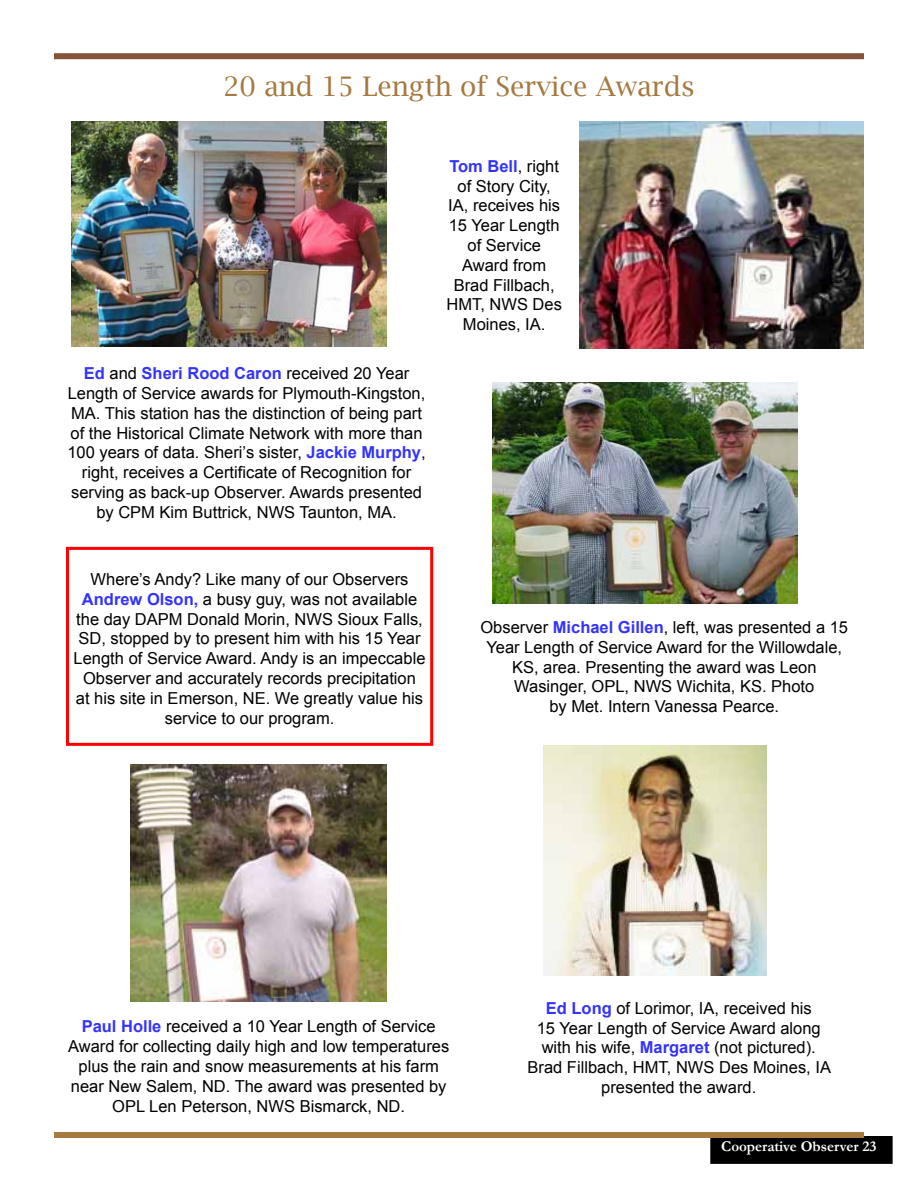
<style>
.page{position:relative;width:918px;height:1188px;background:#fff}
.page>*{position:absolute;margin:0;border:0;box-sizing:border-box;transform-origin:0 0}
.t1{font:27px "Lucida Bright";color:#a5793f}
.t2{font:16.5px/19.8px "Arial";color:#000;text-align:center}
.t3{font:700 15px "Garamond";color:#fff}
.s1{font-weight:700;color:#33f}
</style>
<div class="page">
<div style="left:711px;top:1137px;width:181px;height:26px;background:#000"></div>
<div style="left:710px;top:1136px;width:183px;height:28px;border:2px solid #000"></div>
<div style="left:54px;top:1132px;width:810px;height:6px;background:#a5793f"></div>
<img style="left:72px;top:122px;width:315px;height:224px">
<div style="left:54px;top:53px;width:810px;height:6px;background:#845339"></div>
<img style="left:579px;top:122px;width:285px;height:226px">
<img style="left:543px;top:746px;width:223px;height:230px">
<img style="left:130px;top:765px;width:257px;height:237px">
<img style="left:493px;top:382px;width:304px;height:222px">
<div style="left:66px;top:547px;width:367px;height:199px;border:3px solid #f00"></div>
<h1 class="t1" style="left:223px;top:71px;width:473px">20 and 15 Length of Service Awards</h1>
<p class="t2" style="left:67px;top:364px;width:360px"><span class="s1">Ed</span> and <span class="s1">Sheri Rood Caron</span> received 20 Year Length of Service awards for Plymouth-Kingston, MA. This station has the distinction of being part of the Historical Climate Network with more than 100 years of data. Sheri’s sister, <span class="s1">Jackie Murphy</span>, right, receives a Certificate of Recognition for serving as back-up Observer. Awards presented by CPM Kim Buttrick, NWS Taunton, MA.</p>
<p class="t2" style="left:74px;top:569px;width:353px">Where’s Andy? Like many of our Observers <span class="s1">Andrew Olson,</span> a busy guy, was not available the day DAPM Donald Morin, NWS Sioux Falls, SD, stopped by to present him with his 15 Year Length of Service Award. Andy is an impeccable Observer and accurately records precipitation<br>at his site in Emerson, NE. We greatly value his service to our program.</p>
<p class="t2" style="left:446px;top:156px;width:117px"><span class="s1">Tom Bell</span>, right of Story City,<br>IA, receives his<br>15 Year Length of Service<br>Award from<br>Brad Fillbach,<br>HMT, NWS Des<br>Moines, IA.</p>
<p class="t2" style="left:480px;top:618px;width:369px">Observer <span class="s1">Michael Gillen</span>, left, was presented a 15<br>Year Length of Service Award for the Willowdale, KS, area. Presenting the award was Leon Wasinger, OPL, NWS Wichita, KS. Photo<br>by Met. Intern Vanessa Pearce.</p>
<p class="t2" style="left:68px;top:1017px;width:383px"><span class="s1">Paul Holle</span> received a 10 Year Length of Service Award for collecting daily high and low temperatures plus the rain and snow measurements at his farm near New Salem, ND. The award was presented by OPL Len Peterson, NWS Bismarck, ND.</p>
<p class="t2" style="left:528px;top:998px;width:305px"><span class="s1">Ed Long</span> of Lorimor, IA, received his<br>15 Year Length of Service Award along with his wife, <span class="s1">Margaret</span> (not pictured).<br>Brad Fillbach, HMT, NWS Des Moines, IA presented the award.</p>
<p class="t3" style="left:721px;top:1136px;width:157px">Cooperative Observer 23</p>
</div>
